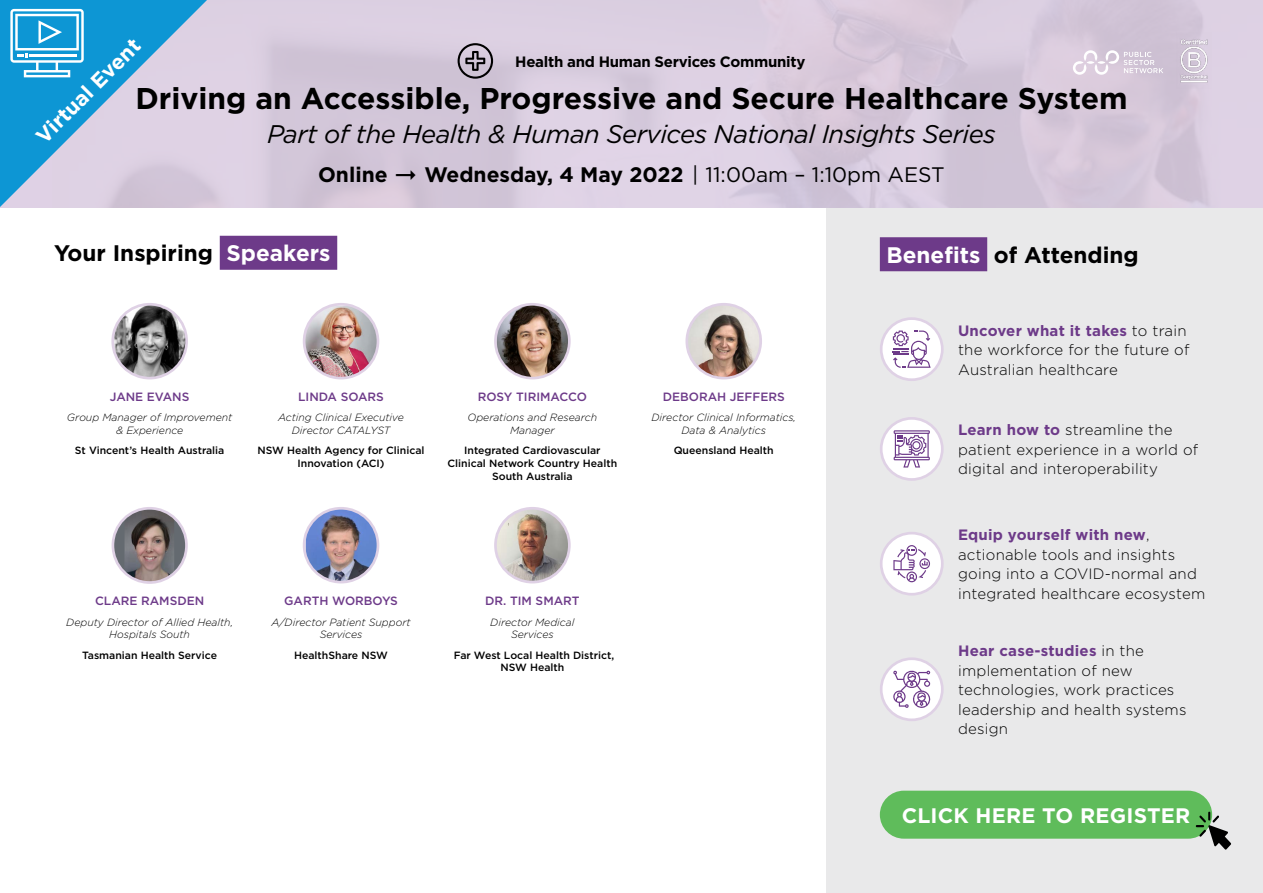
<style>
.page{position:relative;width:1263px;height:893px;background:#fff}
.page>*{position:absolute;margin:0;border:0;box-sizing:border-box;transform-origin:0 0}
.t1{font:700 30px "Gotham";color:#000}
.t2{font:italic 25.5px "Gotham";letter-spacing:-.02em;color:#000}
.t3{font:700 22.5px "Gotham";color:#000}
.t4{font:21px "Gotham";color:#000}
.t5{font:700 21px "Gotham";letter-spacing:.01em;color:#fff}
.t6{font:700 21px "Gotham";color:#000}
.t7{font:300 15px/19.5px "Gotham";letter-spacing:.015em;color:#000}
.t8{font:700 15px "Gotham";letter-spacing:-.02em;color:#000}
.t9{font:500 12px "Gotham";color:#6d3a89}
.t10{font:italic 300 10.5px/12.6px "Gotham";color:#000;text-align:center}
.t11{font:500 10.5px/12.6px "Gotham";color:#000;text-align:center}
.s1{font-weight:700}
.s2{color:#fff}
.s3{font-weight:700;color:#6d3a89}
</style>
<div class="page">
<div style="left:826px;top:207px;width:437px;height:686px;background:#e9e9ea"></div>
<div style="left:880px;top:791px;width:332px;height:48px;background:#5fbc5b;border-radius:24px"></div>
<svg style="left:1196px;top:812px;width:35px;height:38px"></svg>
<div style="left:880px;top:237px;width:107px;height:34px;background:#6d3a89"></div>
<div style="left:881px;top:319px;width:61px;height:61px;background:#fff;border-radius:50%"></div>
<div style="left:880px;top:317px;width:64px;height:64px;border:3px solid #dfd1e5;border-radius:50%"></div>
<svg style="left:893px;top:331px;width:38px;height:37px"></svg>
<div style="left:881px;top:418px;width:61px;height:61px;background:#fff;border-radius:50%"></div>
<div style="left:880px;top:417px;width:64px;height:64px;border:3px solid #dfd1e5;border-radius:50%"></div>
<svg style="left:894px;top:430px;width:36px;height:37px"></svg>
<div style="left:881px;top:533px;width:61px;height:61px;background:#fff;border-radius:50%"></div>
<div style="left:880px;top:532px;width:64px;height:64px;border:3px solid #dfd1e5;border-radius:50%"></div>
<svg style="left:893px;top:545px;width:37px;height:37px"></svg>
<div style="left:881px;top:659px;width:61px;height:61px;background:#fff;border-radius:50%"></div>
<div style="left:880px;top:657px;width:64px;height:64px;border:3px solid #dfd1e5;border-radius:50%"></div>
<svg style="left:893px;top:671px;width:38px;height:37px"></svg>
<div style="left:220px;top:236px;width:117px;height:34px;background:#6d3a89"></div>
<img style="left:113px;top:304px;width:74px;height:74px;border-radius:37px">
<div style="left:111px;top:303px;width:77px;height:76px;border:3px solid #dfd1e5;border-radius:50%"></div>
<img style="left:304px;top:304px;width:74px;height:74px">
<div style="left:303px;top:303px;width:76px;height:76px;border:3px solid #dfd1e5;border-radius:50%"></div>
<img style="left:496px;top:304px;width:71px;height:74px">
<div style="left:494px;top:303px;width:77px;height:76px;border:3px solid #dfd1e5;border-radius:50%"></div>
<img style="left:687px;top:304px;width:74px;height:74px;border-radius:37px">
<div style="left:685px;top:303px;width:77px;height:76px;border:3px solid #dfd1e5;border-radius:50%"></div>
<div style="left:113px;top:508px;width:73px;height:74px;background:#646a70;border-radius:50%"></div>
<img style="left:125px;top:510px;width:49px;height:72px">
<div style="left:112px;top:507px;width:76px;height:77px;border:3px solid #dfd1e5;border-radius:50%"></div>
<img style="left:306px;top:508px;width:72px;height:74px">
<div style="left:303px;top:507px;width:76px;height:76px;border:3px solid #dfd1e5;border-radius:50%"></div>
<img style="left:495px;top:508px;width:74px;height:74px;border-radius:37px">
<div style="left:494px;top:507px;width:77px;height:76px;border:3px solid #dfd1e5;border-radius:50%"></div>
<svg style="left:1073px;top:50px;width:90px;height:25px"></svg>
<img style="left:1176px;top:33px;width:35px;height:56px">
<svg style="left:0;top:0;width:207px;height:207px;background:#7db6dc"></svg>
<svg style="left:458px;top:43px;width:35px;height:36px"></svg>
<svg style="left:396px;top:170px;width:20px;height:10px"></svg>
<h3 class="t5" style="left:30px;top:130px;width:139px;rotate:-45deg">Virtual Event</h3>
<p class="t8" style="left:515px;top:52px;width:292px">Health and Human Services Community</p>
<h1 class="t1" style="left:135px;top:78px;width:994px">Driving an Accessible, Progressive and Secure Healthcare System</h1>
<h2 class="t2" style="left:267px;top:118px;width:730px">Part of the Health &amp; Human Services National Insights Series</h2>
<h3 class="t6" style="left:318px;top:160px;width:71px">Online</h3>
<h3 class="t4" style="left:424px;top:161px;width:522px"><span class="s1">Wednesday, 4 May 2022</span> | 11:00am – 1:10pm AEST</h3>
<h3 class="t3" style="left:54px;top:238px;width:278px">Your Inspiring <span class="s2">Speakers</span></h3>
<p class="t9" style="left:110px;top:389px;width:81px">JANE EVANS</p>
<p class="t9" style="left:298px;top:389px;width:87px">LINDA SOARS</p>
<p class="t9" style="left:478px;top:389px;width:111px">ROSY TIRIMACCO</p>
<p class="t9" style="left:663px;top:389px;width:124px">DEBORAH JEFFERS</p>
<p class="t10" style="left:67px;top:411px;width:167px">Group Manager of Improvement &amp; Experience</p>
<p class="t10" style="left:278px;top:411px;width:127px">Acting Clinical Executive<br>Director CATALYST</p>
<p class="t10" style="left:467px;top:411px;width:131px">Operations and Research<br>Manager</p>
<p class="t10" style="left:651px;top:411px;width:146px">Director Clinical Informatics,<br>Data &amp; Analytics</p>
<p class="t11" style="left:75px;top:444px;width:151px">St Vincent’s Health Australia</p>
<p class="t11" style="left:257px;top:444px;width:169px">NSW Health Agency for Clinical<br>Innovation (ACI)</p>
<p class="t11" style="left:447px;top:444px;width:171px">Integrated Cardiovascular<br>Clinical Network Country Health<br>South Australia</p>
<p class="t11" style="left:674px;top:444px;width:102px">Queensland Health</p>
<p class="t9" style="left:95px;top:593px;width:111px">CLARE RAMSDEN</p>
<p class="t9" style="left:284px;top:593px;width:115px">GARTH WORBOYS</p>
<p class="t9" style="left:485px;top:593px;width:96px">DR. TIM SMART</p>
<p class="t10" style="left:66px;top:616px;width:168px">Deputy Director of Allied Health,<br>Hospitals South</p>
<p class="t10" style="left:271px;top:616px;width:141px">A/Director Patient Support<br>Services</p>
<p class="t10" style="left:490px;top:616px;width:86px">Director Medical<br>Services</p>
<p class="t11" style="left:82px;top:649px;width:136px">Tasmanian Health Service</p>
<p class="t11" style="left:294px;top:649px;width:95px">HealthShare NSW</p>
<p class="t11" style="left:454px;top:649px;width:162px">Far West Local Health District,<br>NSW Health</p>
<h3 class="t3" style="left:886px;top:240px;width:254px"><span class="s2">Benefits</span> of Attending</h3>
<p class="t7" style="left:958px;top:320px;width:233px"><span class="s3">Uncover what it takes</span> to train the workforce for the future of<br>Australian healthcare</p>
<p class="t7" style="left:958px;top:420px;width:242px"><span class="s3">Learn how to</span> streamline the patient experience in a world of digital and interoperability</p>
<p class="t7" style="left:958px;top:525px;width:249px"><span class="s3">Equip yourself with new</span>, actionable tools and insights going into a COVID-normal and integrated healthcare ecosystem</p>
<p class="t7" style="left:958px;top:641px;width:230px"><span class="s3">Hear case-studies</span> in the implementation of new technologies, work practices leadership and health systems design</p>
<h3 class="t5" style="left:902px;top:802px;width:290px">CLICK HERE TO REGISTER</h3>
</div>
